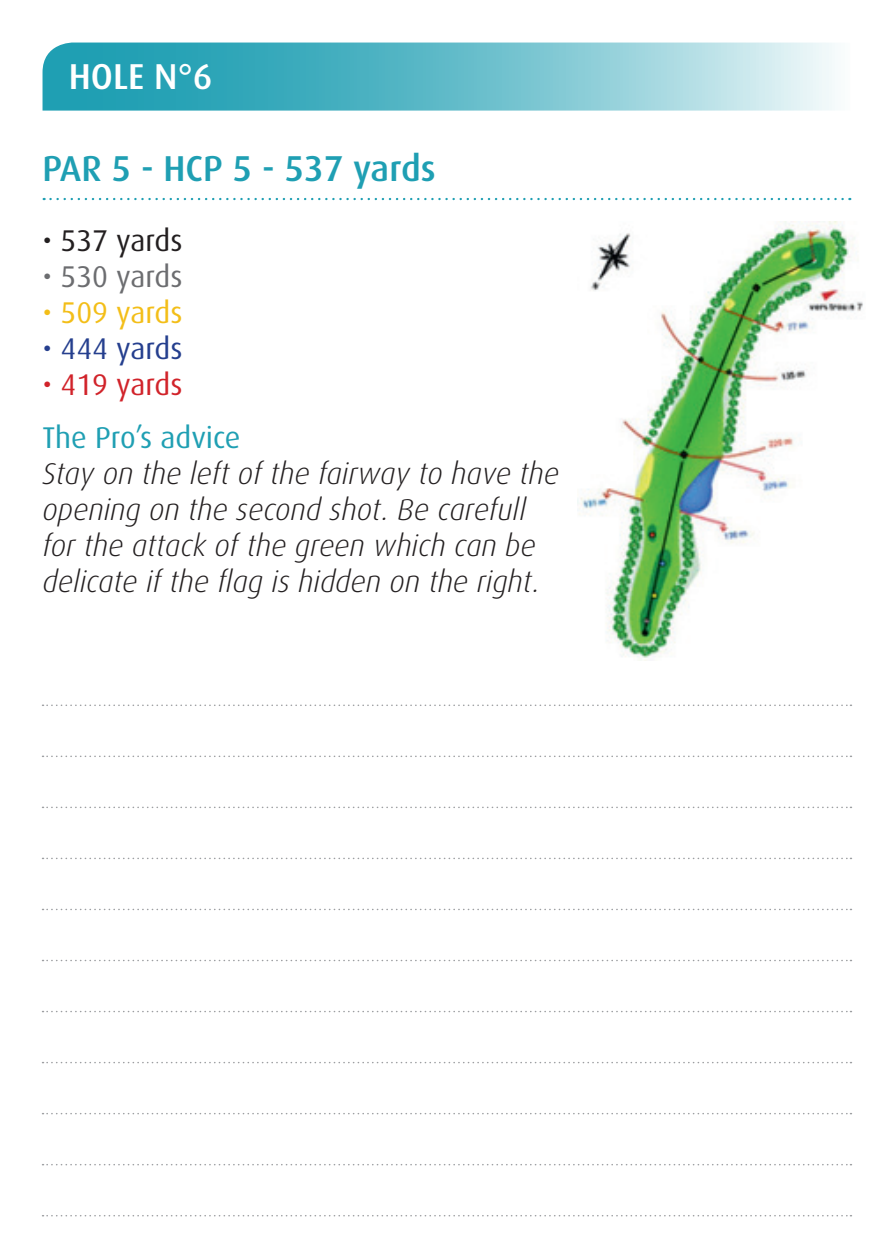
<style>
.page{position:relative;width:893px;height:1259px;background:#fff}
.page>*{position:absolute;margin:0;border:0;box-sizing:border-box;transform-origin:0 0}
.t1{font:500 36px "Dax";color:#1f9fb3}
.t2{font:500 36px "Dax";color:#fff}
.t3{font:italic 300 30px/36px "Dax";color:#231f20}
.t4{font:30px "Dax";color:#1f9fb3}
.t5{font:30px "Dax";color:#231f20}
.t6{font:30px "Dax";color:#6c6d70}
.t7{font:30px "Dax";color:#f3be18}
.t8{font:30px "Dax";color:#253f8e}
.t9{font:30px "Dax";color:#d1232a}
</style>
<div class="page">
<svg style="left:43px;top:43px;width:792px;height:68px;background:#6dc0cd"></svg>
<svg style="left:43px;top:755px;width:808px;height:2px"></svg>
<svg style="left:43px;top:704px;width:808px;height:2px"></svg>
<svg style="left:43px;top:806px;width:808px;height:2px"></svg>
<svg style="left:43px;top:857px;width:808px;height:2px"></svg>
<svg style="left:43px;top:908px;width:808px;height:2px"></svg>
<svg style="left:43px;top:959px;width:808px;height:2px"></svg>
<svg style="left:43px;top:1010px;width:808px;height:2px"></svg>
<svg style="left:43px;top:1062px;width:808px;height:1px"></svg>
<svg style="left:43px;top:1113px;width:808px;height:1px"></svg>
<svg style="left:43px;top:1164px;width:808px;height:1px"></svg>
<svg style="left:43px;top:1215px;width:808px;height:1px"></svg>
<svg style="left:44px;top:198px;width:806px;height:2px"></svg>
<img style="left:577px;top:221px;width:286px;height:440px">
<p class="t2" style="left:69px;top:57px;width:145px">HOLE N°6</p>
<p class="t1" style="left:43px;top:148px;width:395px">PAR 5 - HCP 5 - 537 yards</p>
<p class="t5" style="left:43px;top:224px;width:142px">• 537 yards</p>
<p class="t6" style="left:43px;top:260px;width:142px">• 530 yards</p>
<p class="t7" style="left:43px;top:296px;width:142px">• 509 yards</p>
<p class="t8" style="left:43px;top:332px;width:142px">• 444 yards</p>
<p class="t9" style="left:43px;top:368px;width:142px">• 419 yards</p>
<p class="t4" style="left:43px;top:421px;width:200px">The Pro’s advice</p>
<p class="t3" style="left:43px;top:456px;width:518px">Stay on the left of the fairway to have the opening on the second shot. Be carefull for the attack of the green which can be delicate if the flag is hidden on the right.</p>
</div>
